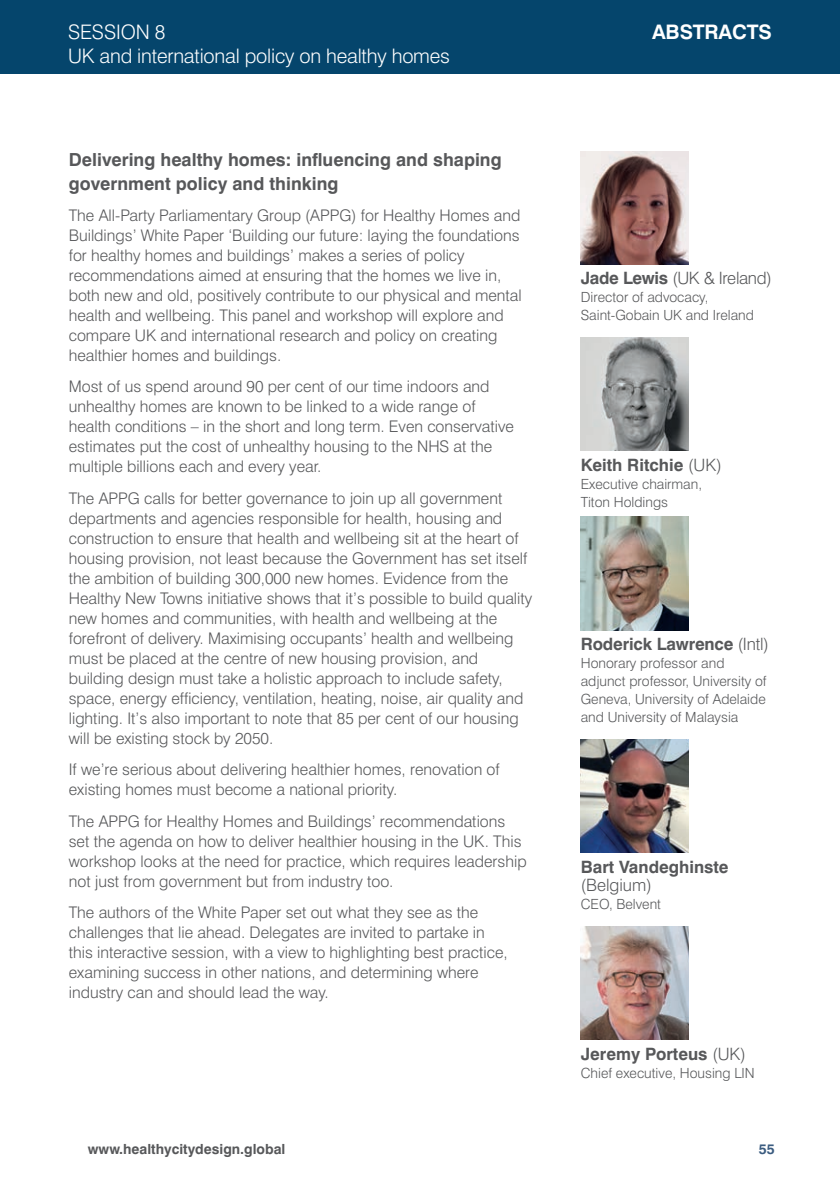
<style>
.page{position:relative;width:840px;height:1191px;background:#fff}
.page>*{position:absolute;margin:0;border:0;box-sizing:border-box;transform-origin:0 0}
.t1{font:300 20px/24px "Swiss 721 BT";letter-spacing:-.01em;color:#fff}
.t2{font:700 20px "Swiss 721 BT";letter-spacing:-.01em;color:#fff}
.t3{font:700 18px/24px "Swiss 721 BT";color:#57585a}
.t4{font:700 17px/18px "Swiss 721 BT";color:#57585a}
.t5{font:300 17px "Swiss 721 BT";letter-spacing:-.02em;color:#57585a}
.t6{font:300 16px/20px "Swiss 721 BT";color:#57585a}
.t7{font:300 14px/18px "Swiss 721 BT";color:#57585a}
.t8{font:700 14px "Swiss 721 BT";color:#57585a}
.t9{font:700 14px "Swiss 721 BT";color:#3b5c80}
.s1{font-weight:700}
.s2{font-weight:300}
</style>
<div class="page">
<div style="left:0;top:0;width:839px;height:73px;background:#05456c"></div>
<img style="left:580px;top:151px;width:108px;height:114px">
<img style="left:580px;top:337px;width:108px;height:114px">
<img style="left:580px;top:739px;width:108px;height:114px">
<img style="left:580px;top:926px;width:108px;height:113px">
<img style="left:580px;top:516px;width:108px;height:114px">
<p class="t1" style="left:68px;top:19px;width:383px">SESSION 8<br>UK and international policy on healthy homes</p>
<p class="t3" style="left:69px;top:147px;width:434px">Delivering healthy homes: influencing and shaping government policy and thinking</p>
<p class="t6" style="left:69px;top:205px;width:454px">The All-Party Parliamentary Group (APPG) for Healthy Homes and Buildings’ White Paper ‘Building our future: laying the foundations for healthy homes and buildings’ makes a series of policy recommendations aimed at ensuring that the homes we live in, both new and old, positively contribute to our physical and mental health and wellbeing. This panel and workshop will explore and compare UK and international research and policy on creating healthier homes and buildings.</p>
<p class="t6" style="left:69px;top:376px;width:446px">Most of us spend around 90 per cent of our time indoors and unhealthy homes are known to be linked to a wide range of health conditions – in the short and long term. Even conservative estimates put the cost of unhealthy housing to the NHS at the multiple billions each and every year.</p>
<p class="t6" style="left:69px;top:488px;width:465px">The APPG calls for better governance to join up all government departments and agencies responsible for health, housing and construction to ensure that health and wellbeing sit at the heart of housing provision, not least because the Government has set itself the ambition of building 300,000 new homes. Evidence from the Healthy New Towns initiative shows that it’s possible to build quality new homes and communities, with health and wellbeing at the forefront of delivery. Maximising occupants’ health and wellbeing must be placed at the centre of new housing provision, and building design must take a holistic approach to include safety, space, energy efficiency, ventilation, heating, noise, air quality and lighting. It’s also important to note that 85 per cent of our housing will be existing stock by 2050.</p>
<p class="t6" style="left:69px;top:759px;width:432px">If we’re serious about delivering healthier homes, renovation of existing homes must become a national priority.</p>
<p class="t6" style="left:69px;top:811px;width:459px">The APPG for Healthy Homes and Buildings’ recommendations set the agenda on how to deliver healthier housing in the UK. This workshop looks at the need for practice, which requires leadership not just from government but from industry too.</p>
<p class="t6" style="left:69px;top:902px;width:440px">The authors of the White Paper set out what they see as the challenges that lie ahead. Delegates are invited to partake in this interactive session, with a view to highlighting best practice, examining success in other nations, and determining where industry can and should lead the way.</p>
<p class="t2" style="left:651px;top:19px;width:121px">ABSTRACTS</p>
<p class="t5" style="left:580px;top:268px;width:192px"><span class="s1">Jade Lewis</span> (UK &amp; Ireland)</p>
<p class="t7" style="left:580px;top:288px;width:175px">Director of advocacy,<br>Saint-Gobain UK and Ireland</p>
<p class="t4" style="left:580px;top:455px;width:142px">Keith Ritchie <span class="s2">(UK)</span></p>
<p class="t7" style="left:580px;top:474px;width:123px">Executive chairman,<br>Titon Holdings</p>
<p class="t4" style="left:580px;top:634px;width:189px">Roderick Lawrence <span class="s2">(Intl)</span></p>
<p class="t7" style="left:580px;top:653px;width:187px">Honorary professor and adjunct professor, University of<br>Geneva, University of Adelaide and University of Malaysia</p>
<p class="t4" style="left:580px;top:857px;width:149px">Bart Vandeghinste <span class="s2">(Belgium)</span></p>
<p class="t7" style="left:580px;top:894px;width:82px">CEO, Belvent</p>
<p class="t4" style="left:580px;top:1044px;width:166px">Jeremy Porteus <span class="s2">(UK)</span></p>
<p class="t7" style="left:580px;top:1063px;width:175px">Chief executive, Housing LIN</p>
<p class="t8" style="left:88px;top:1140px;width:199px">www.healthycitydesign.global</p>
<p class="t9" style="left:758px;top:1140px;width:17px">55</p>
</div>
